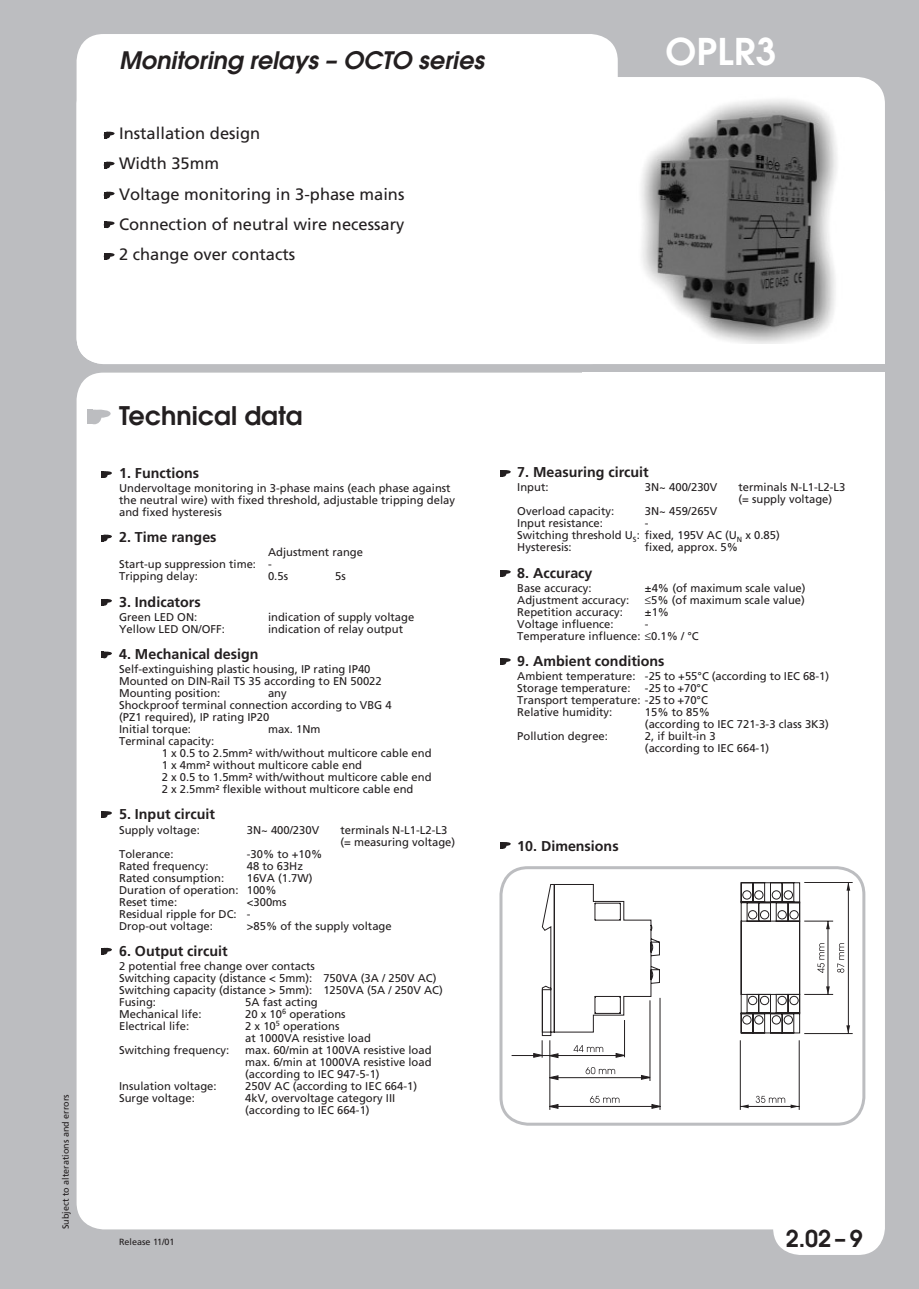
<style>
.page{position:relative;width:919px;height:1289px;background:#fff}
.page>*{position:absolute;margin:0;border:0;box-sizing:border-box;transform-origin:0 0}
.t1{font:600 36.6px "Avant Garde";letter-spacing:.01em;color:#fff}
.t2{font:600 25.5px "Avant Garde";color:#231f20}
.t3{font:italic 600 24px "Avant Garde";color:#231f20}
.t4{font:600 23.1px "Avant Garde";color:#231f20}
.t5{font:16.5px/30.2px "Frutiger";color:#231f20}
.t6{font:700 14.25px "Frutiger";color:#231f20}
.t7{font:11.25px/12px "Frutiger";color:#231f20}
.t8{font:9px "Frutiger";color:#231f20}
</style>
<div class="page">
<div style="left:0;top:0;width:918px;height:1288px;background:#bcbdc0"></div>
<div style="left:77px;top:372px;width:696px;height:857px;background:#fff"></div>
<div style="left:773px;top:591px;width:111px;height:663px;background:#fff"></div>
<div style="left:583px;top:372px;width:301px;height:219px;background:#fff"></div>
<div style="left:617px;top:77px;width:267px;height:114px;background:#fff"></div>
<div style="left:594px;top:191px;width:290px;height:173px;background:#fff"></div>
<div style="left:77px;top:34px;width:540px;height:330px;background:#fff"></div>
<img style="left:636px;top:94px;width:223px;height:250px">
<svg style="left:104px;top:132px;width:10px;height:6px"></svg>
<svg style="left:104px;top:162px;width:10px;height:6px"></svg>
<svg style="left:104px;top:192px;width:10px;height:6px"></svg>
<svg style="left:104px;top:221px;width:10px;height:7px"></svg>
<svg style="left:104px;top:253px;width:10px;height:7px"></svg>
<svg style="left:101px;top:471px;width:11px;height:7px"></svg>
<svg style="left:101px;top:534px;width:11px;height:7px"></svg>
<svg style="left:101px;top:599px;width:11px;height:6px"></svg>
<svg style="left:101px;top:651px;width:11px;height:7px"></svg>
<svg style="left:101px;top:811px;width:11px;height:7px"></svg>
<svg style="left:101px;top:947px;width:11px;height:7px"></svg>
<svg style="left:500px;top:570px;width:10px;height:6px"></svg>
<svg style="left:500px;top:658px;width:10px;height:7px"></svg>
<svg style="left:500px;top:842px;width:10px;height:6px"></svg>
<svg style="left:500px;top:470px;width:10px;height:7px"></svg>
<svg style="left:97px;top:409px;width:14px;height:9px"></svg>
<div style="left:87px;top:409px;width:14px;height:15px;background:#bcbdc0;border-radius:50%"></div>
<div style="left:87px;top:409px;width:6px;height:15px;background:#bcbdc0"></div>
<svg style="left:498px;top:864px;width:368px;height:260px;background:#f3f3f3"></svg>
<p class="t3" style="left:119px;top:47px;width:366px">Monitoring relays – OCTO series</p>
<p class="t5" style="left:119px;top:120px;width:287px">Installation design<br>Width 35mm<br>Voltage monitoring in 3-phase mains<br>Connection of neutral wire necessary<br>2 change over contacts</p>
<p class="t1" style="left:665px;top:31px;width:112px">OPLR3</p>
<p class="t8" style="left:62px;top:1229px;width:137px;rotate:-90deg">Subject to alterations and errors</p>
<p class="t2" style="left:119px;top:401px;width:185px">Technical data</p>
<p class="t6" style="left:119px;top:464px;width:81px">1. Functions</p>
<p class="t7" style="left:119px;top:483px;width:337px">Undervoltage monitoring in 3-phase mains (each phase against the neutral wire) with fixed threshold, adjustable tripping delay and fixed hysteresis</p>
<p class="t6" style="left:119px;top:529px;width:99px">2. Time ranges</p>
<p class="t7" style="left:119px;top:547px;width:245px;text-indent:149px">Adjustment range<br>Start-up suppression time: -<br>Tripping delay:</p>
<p class="t7" style="left:268px;top:571px;width:22px">0.5s</p>
<p class="t7" style="left:335px;top:571px;width:12px">5s</p>
<p class="t6" style="left:119px;top:593px;width:83px">3. Indicators</p>
<p class="t7" style="left:119px;top:612px;width:80px">Green LED ON:</p>
<p class="t7" style="left:268px;top:612px;width:148px">indication of supply voltage</p>
<p class="t7" style="left:119px;top:624px;width:107px">Yellow LED ON/OFF:</p>
<p class="t7" style="left:268px;top:624px;width:137px">indication of relay output</p>
<p class="t6" style="left:119px;top:645px;width:141px">4. Mechanical design</p>
<p class="t7" style="left:119px;top:664px;width:264px">Self-extinguishing plastic housing, IP rating IP40<br>Mounted on DIN-Rail TS 35 according to EN 50022<br>Mounting position:</p>
<p class="t7" style="left:119px;top:688px;width:274px;text-indent:149px">any<br>Shockproof terminal connection according to VBG 4 (PZ1 required), IP rating IP20<br>Initial torque:</p>
<p class="t7" style="left:268px;top:724px;width:54px">max. 1Nm</p>
<p class="t7" style="left:162px;top:736px;width:271px;text-indent:-43px">Terminal capacity:<br>1 x 0.5 to 2.5mm² with/without multicore cable end 1 x 4mm² without multicore cable end<br>2 x 0.5 to 1.5mm² with/without multicore cable end 2 x 2.5mm² flexible without multicore cable end</p>
<p class="t6" style="left:119px;top:806px;width:97px">5. Input circuit</p>
<p class="t7" style="left:119px;top:824px;width:82px">Supply voltage:</p>
<p class="t7" style="left:247px;top:824px;width:74px">3N~ 400/230V</p>
<p class="t7" style="left:340px;top:824px;width:116px">terminals N-L1-L2-L3 (= measuring voltage)</p>
<p class="t7" style="left:119px;top:848px;width:56px">Tolerance:</p>
<p class="t7" style="left:247px;top:848px;width:77px">-30% to +10%</p>
<p class="t7" style="left:119px;top:860px;width:91px">Rated frequency:</p>
<p class="t7" style="left:247px;top:860px;width:58px">48 to 63Hz</p>
<p class="t7" style="left:119px;top:872px;width:106px">Rated consumption:</p>
<p class="t7" style="left:119px;top:872px;width:195px;text-indent:128px">16VA (1.7W)<br>Duration of operation: 100%<br>Reset time:</p>
<p class="t7" style="left:119px;top:896px;width:169px;text-indent:128px">&lt;300ms<br>Residual ripple for DC: -<br>Drop-out voltage:</p>
<p class="t7" style="left:247px;top:920px;width:146px">&gt;85% of the supply voltage</p>
<p class="t6" style="left:119px;top:942px;width:110px">6. Output circuit</p>
<p class="t7" style="left:119px;top:961px;width:325px">2 potential free change over contacts<br>Switching capacity (distance &lt; 5mm): 750VA (3A / 250V AC)<br>Switching capacity (distance &gt; 5mm): 1250VA (5A / 250V AC)<br>Fusing:</p>
<p class="t7" style="left:245px;top:997px;width:74px">5A fast acting</p>
<p class="t7" style="left:119px;top:1009px;width:84px">Mechanical life:</p>
<p class="t7" style="left:245px;top:1009px;width:102px">20 x 10<sup>6</sup> operations</p>
<p class="t7" style="left:119px;top:1021px;width:72px">Electrical life:</p>
<p class="t7" style="left:245px;top:1021px;width:127px">2 x 10<sup>5</sup> operations<br>at 1000VA resistive load</p>
<p class="t7" style="left:119px;top:1045px;width:111px">Switching frequency:</p>
<p class="t7" style="left:245px;top:1045px;width:188px;text-align:justify">max. 60/min at 100VA resistive load max. 6/min at 1000VA resistive load (according to IEC 947-5-1)</p>
<p class="t7" style="left:119px;top:1081px;width:99px">Insulation voltage:</p>
<p class="t7" style="left:245px;top:1081px;width:173px">250V AC (according to IEC 664-1)</p>
<p class="t7" style="left:119px;top:1093px;width:77px">Surge voltage:</p>
<p class="t7" style="left:245px;top:1093px;width:152px">4kV, overvoltage category III (according to IEC 664-1)</p>
<p class="t8" style="left:119px;top:1238px;width:57px">Release 11/01</p>
<p class="t6" style="left:517px;top:464px;width:133px">7. Measuring circuit</p>
<p class="t7" style="left:517px;top:482px;width:33px">Input:</p>
<p class="t7" style="left:645px;top:482px;width:74px">3N~ 400/230V</p>
<p class="t7" style="left:738px;top:482px;width:108px">terminals N-L1-L2-L3 (= supply voltage)</p>
<p class="t7" style="left:517px;top:506px;width:98px">Overload capacity:</p>
<p class="t7" style="left:645px;top:506px;width:74px">3N~ 459/265V</p>
<p class="t7" style="left:517px;top:518px;width:87px">Input resistance:</p>
<p class="t7" style="left:517px;top:518px;width:264px;text-indent:128px">-<br>Switching threshold U<sub>S</sub>: fixed, 195V AC (U<sub>N</sub> x 0.85)<br>Hysteresis:</p>
<p class="t7" style="left:645px;top:542px;width:95px">fixed, approx. 5%</p>
<p class="t6" style="left:517px;top:564px;width:77px">8. Accuracy</p>
<p class="t7" style="left:517px;top:583px;width:76px">Base accuracy:</p>
<p class="t7" style="left:645px;top:583px;width:162px">±4% (of maximum scale value)</p>
<p class="t7" style="left:517px;top:595px;width:113px">Adjustment accuracy:</p>
<p class="t7" style="left:645px;top:595px;width:161px">≤5% (of maximum scale value)</p>
<p class="t7" style="left:517px;top:607px;width:107px">Repetition accuracy:</p>
<p class="t7" style="left:645px;top:607px;width:26px">±1%</p>
<p class="t7" style="left:517px;top:619px;width:98px">Voltage influence:</p>
<p class="t7" style="left:517px;top:619px;width:183px;text-indent:128px">-<br>Temperature influence: ≤0.1% / °C</p>
<p class="t6" style="left:517px;top:653px;width:149px">9. Ambient conditions</p>
<p class="t7" style="left:517px;top:671px;width:313px">Ambient temperature: -25 to +55°C (according to IEC 68-1)<br>Storage temperature:</p>
<p class="t7" style="left:517px;top:683px;width:192px;text-align:justify;text-indent:128px">-25 to +70°C Transport temperature: -25 to +70°C Relative humidity:</p>
<p class="t7" style="left:645px;top:707px;width:185px">15% to 85%<br>(according to IEC 721-3-3 class 3K3)</p>
<p class="t7" style="left:517px;top:731px;width:92px">Pollution degree:</p>
<p class="t7" style="left:645px;top:731px;width:126px">2, if built-in 3 (according to IEC 664-1)</p>
<p class="t6" style="left:517px;top:837px;width:103px">10. Dimensions</p>
<p class="t4" style="left:785px;top:1225px;width:78px">2.02 – 9</p>
</div>
